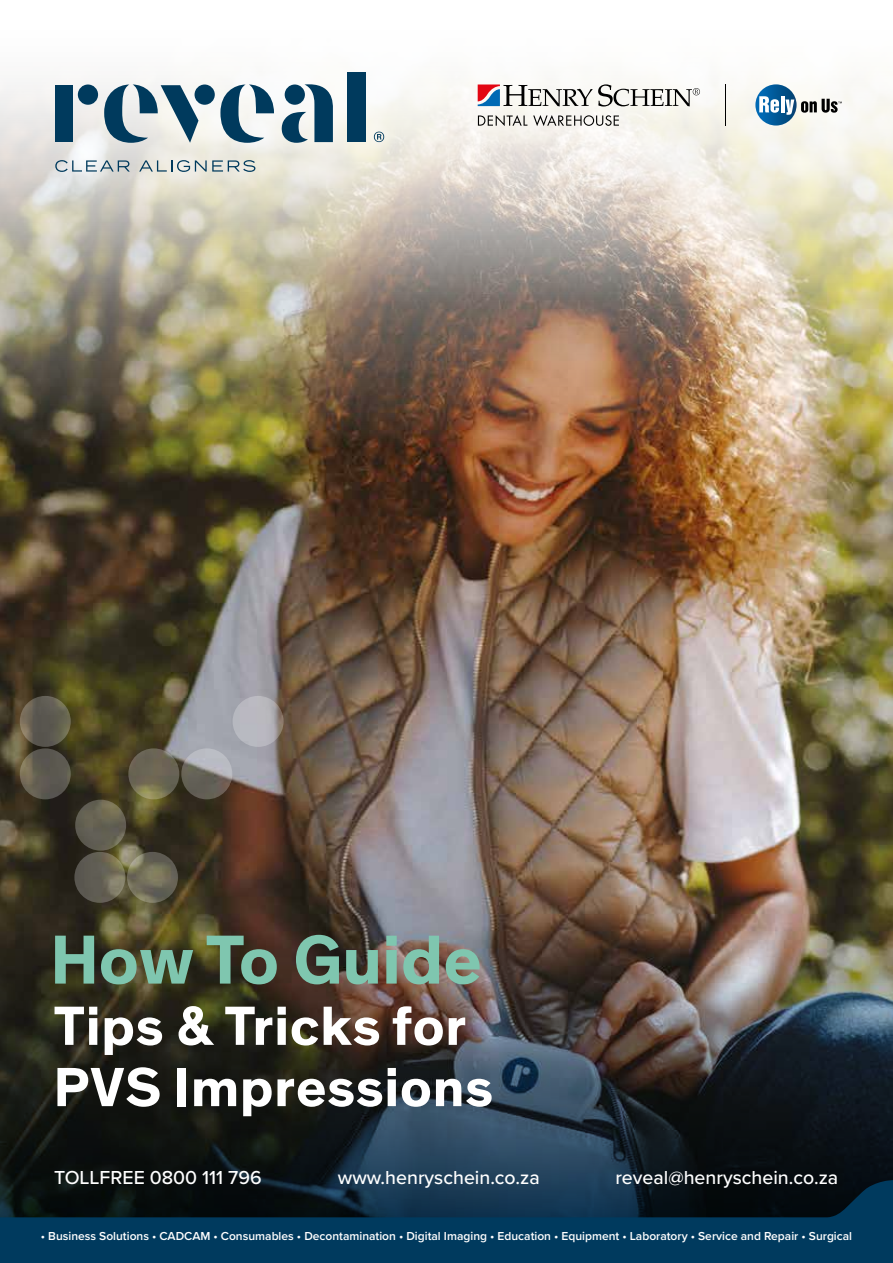
<style>
.page{position:relative;width:893px;height:1263px;background:#fff}
.page>*{position:absolute;margin:0;border:0;box-sizing:border-box;transform-origin:0 0}
.t1{font:700 70.5px "Theinhardt";color:#7fc6af}
.t2{font:700 56.1px/61.2px "Theinhardt";letter-spacing:.01em;color:#fff}
.t3{font:500 19.5px "Proxima Nova";color:#fff}
.t4{font:600 12px "Proxima Nova";color:#fff}
</style>
<div class="page">
<img style="left:0;top:72px;width:893px;height:855px">
<svg style="left:20px;top:748px;width:51px;height:51px;background:#615c50"></svg>
<svg style="left:20px;top:696px;width:51px;height:51px;background:#635f52"></svg>
<svg style="left:181px;top:748px;width:51px;height:51px;background:#878582"></svg>
<svg style="left:233px;top:696px;width:51px;height:51px;background:#b2b0b5"></svg>
<svg style="left:74px;top:852px;width:51px;height:51px;background:#676355"></svg>
<svg style="left:127px;top:852px;width:51px;height:51px;background:#706d5a"></svg>
<svg style="left:128px;top:748px;width:51px;height:51px;background:#6f6954"></svg>
<svg style="left:75px;top:800px;width:51px;height:51px;background:#656252"></svg>
<img style="left:0;top:927px;width:893px;height:253px">
<svg style="left:374px;top:132px;width:10px;height:10px"></svg>
<div style="left:195px;top:85px;width:20px;height:20px;background:#003a5d;border-radius:50%"></div>
<div style="left:348px;top:72px;width:18px;height:70px;background:#003a5d"></div>
<svg style="left:282px;top:82px;width:51px;height:61px"></svg>
<svg style="left:104px;top:85px;width:94px;height:58px"></svg>
<svg style="left:220px;top:85px;width:54px;height:58px"></svg>
<div style="left:78px;top:85px;width:20px;height:20px;background:#003a5d;border-radius:50%"></div>
<div style="left:55px;top:85px;width:18px;height:57px;background:#003a5d"></div>
<svg style="left:55px;top:160px;width:75px;height:12px"></svg>
<svg style="left:139px;top:160px;width:116px;height:12px"></svg>
<svg style="left:0;top:1180px;width:893px;height:83px;background:#052d46"></svg>
<svg style="left:478px;top:84px;width:222px;height:23px"></svg>
<hr style="left:725px;top:85px;width:1px;height:41px;background:#000">
<svg style="left:755px;top:84px;width:42px;height:42px"></svg>
<svg style="left:759px;top:96px;width:20px;height:17px"></svg>
<hr style="left:781px;top:96px;width:3px;height:16px;background:#fff">
<svg style="left:785px;top:100px;width:9px;height:15px"></svg>
<svg style="left:801px;top:99px;width:41px;height:14px"></svg>
<svg style="left:478px;top:115px;width:49px;height:11px"></svg>
<svg style="left:533px;top:115px;width:86px;height:11px"></svg>
<h1 class="t1" style="left:50px;top:916px;width:433px">How To Guide</h1>
<h2 class="t2" style="left:53px;top:997px;width:441px">Tips &amp; Tricks for<br>PVS Impressions</h2>
<h3 class="t3" style="left:54px;top:1163px;width:209px">TOLLFREE 0800 111 796</h3>
<h3 class="t3" style="left:338px;top:1163px;width:203px">www.henryschein.co.za</h3>
<h3 class="t3" style="left:615px;top:1163px;width:224px">reveal@henryschein.co.za</h3>
<p class="t4" style="left:41px;top:1226px;width:813px">• Business Solutions • CADCAM • Consumables • Decontamination • Digital Imaging • Education • Equipment • Laboratory • Service and Repair • Surgical</p>
</div>
